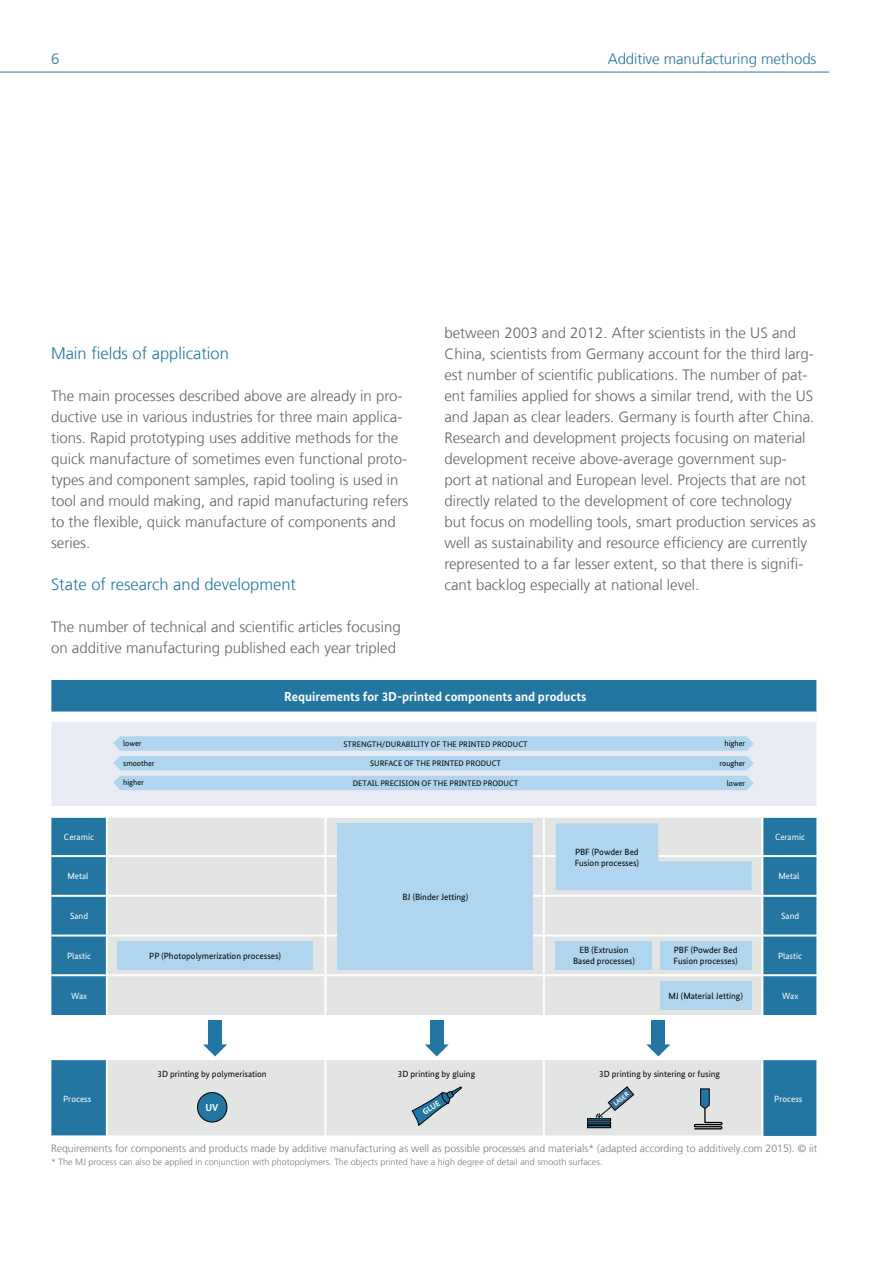
<style>
.page{position:relative;width:893px;height:1263px;background:#fff}
.page>*{position:absolute;margin:0;border:0;box-sizing:border-box;transform-origin:0 0}
.t1{font:300 16.5px "Frutiger LT Com";color:#2376a2}
.t2{font:300 15px/21px "Frutiger LT Com";color:#646567}
.t3{font:300 15px "Frutiger LT Com";letter-spacing:-.005em;color:#2376a2}
.t4{font:700 13.05px "Bundes Sans";color:#fff}
.bildunterschrift{font:300 10.5px "Frutiger LT Com";color:#7b7c7e}
.t5{font:700 10.05px "Bundes Sans";color:#fff}
.t6{font:9px/10.8px "Bundes Sans";color:#000}
.bildunterschrift-2{font:300 9px "Frutiger LT Com";color:#7b7c7e}
.t7{font:9px "Bundes Sans";color:#fff}
.t8{font:7.95px "Bundes Sans";color:#000}
.t9{font:700 7.95px "Bundes Sans";color:#fff}
.t10{font:700 6.45px "Bundes Sans";color:#fff}
</style>
<div class="page">
<hr style="left:0;top:72px;width:829px;height:1px;background:#2376a2">
<svg style="left:51px;top:680px;width:765px;height:456px;background:#3782aa"></svg>
<svg style="left:51px;top:722px;width:765px;height:85px;background:#e7ebf3"></svg>
<svg style="left:107px;top:818px;width:655px;height:318px;fill:#e3e4e4"></svg>
<hr style="left:51px;top:855px;width:56px;height:2px;background:#fff">
<hr style="left:107px;top:855px;width:218px;height:2px;background:#fff">
<hr style="left:325px;top:855px;width:219px;height:2px;background:#fff">
<hr style="left:51px;top:895px;width:56px;height:2px;background:#fff">
<hr style="left:107px;top:895px;width:218px;height:2px;background:#fff">
<hr style="left:325px;top:895px;width:219px;height:2px;background:#fff">
<hr style="left:51px;top:934px;width:56px;height:2px;background:#fff">
<hr style="left:107px;top:934px;width:218px;height:2px;background:#fff">
<hr style="left:325px;top:934px;width:219px;height:2px;background:#fff">
<hr style="left:51px;top:974px;width:56px;height:2px;background:#fff">
<hr style="left:107px;top:974px;width:218px;height:2px;background:#fff">
<hr style="left:325px;top:974px;width:219px;height:2px;background:#fff">
<hr style="left:51px;top:815px;width:56px;height:3px;background:#fff">
<hr style="left:107px;top:815px;width:218px;height:3px;background:#fff">
<hr style="left:325px;top:815px;width:219px;height:3px;background:#fff">
<hr style="left:544px;top:855px;width:218px;height:2px;background:#fff">
<hr style="left:762px;top:855px;width:54px;height:2px;background:#fff">
<hr style="left:544px;top:895px;width:218px;height:2px;background:#fff">
<hr style="left:762px;top:895px;width:54px;height:2px;background:#fff">
<hr style="left:544px;top:934px;width:218px;height:2px;background:#fff">
<hr style="left:762px;top:934px;width:54px;height:2px;background:#fff">
<hr style="left:544px;top:974px;width:218px;height:2px;background:#fff">
<hr style="left:762px;top:974px;width:54px;height:2px;background:#fff">
<hr style="left:544px;top:815px;width:218px;height:3px;background:#fff">
<hr style="left:762px;top:815px;width:54px;height:3px;background:#fff">
<hr style="left:106px;top:818px;width:2px;height:37px;background:#fff">
<hr style="left:324px;top:818px;width:2px;height:37px;background:#fff">
<hr style="left:543px;top:818px;width:2px;height:37px;background:#fff">
<hr style="left:761px;top:818px;width:2px;height:37px;background:#fff">
<hr style="left:106px;top:857px;width:2px;height:38px;background:#fff">
<hr style="left:324px;top:857px;width:2px;height:38px;background:#fff">
<hr style="left:543px;top:857px;width:2px;height:38px;background:#fff">
<hr style="left:761px;top:857px;width:2px;height:38px;background:#fff">
<hr style="left:106px;top:897px;width:2px;height:37px;background:#fff">
<hr style="left:324px;top:897px;width:2px;height:37px;background:#fff">
<hr style="left:543px;top:897px;width:2px;height:37px;background:#fff">
<hr style="left:761px;top:897px;width:2px;height:37px;background:#fff">
<hr style="left:106px;top:936px;width:2px;height:38px;background:#fff">
<hr style="left:324px;top:936px;width:2px;height:38px;background:#fff">
<hr style="left:543px;top:936px;width:2px;height:38px;background:#fff">
<hr style="left:761px;top:936px;width:2px;height:38px;background:#fff">
<hr style="left:106px;top:976px;width:2px;height:39px;background:#fff">
<hr style="left:324px;top:976px;width:2px;height:39px;background:#fff">
<hr style="left:543px;top:976px;width:2px;height:39px;background:#fff">
<hr style="left:761px;top:976px;width:2px;height:39px;background:#fff">
<hr style="left:106px;top:1060px;width:2px;height:76px;background:#fff">
<hr style="left:324px;top:1060px;width:2px;height:76px;background:#fff">
<hr style="left:543px;top:1060px;width:2px;height:76px;background:#fff">
<hr style="left:761px;top:1060px;width:2px;height:76px;background:#fff">
<div style="left:117px;top:941px;width:196px;height:28px;background:#b0d5ee"></div>
<div style="left:337px;top:823px;width:196px;height:146px;background:#b0d5ee"></div>
<div style="left:556px;top:941px;width:96px;height:28px;background:#b0d5ee"></div>
<div style="left:660px;top:941px;width:92px;height:28px;background:#b0d5ee"></div>
<div style="left:660px;top:982px;width:92px;height:28px;background:#b0d5ee"></div>
<svg style="left:113px;top:736px;width:641px;height:34px;background:#b9d8ee"></svg>
<div style="left:113px;top:776px;width:641px;height:14px;background:#b0d5ee"></div>
<div style="left:197px;top:1092px;width:30px;height:30px;background:#2376a2;border-radius:50%"></div>
<div style="left:197px;top:1092px;width:30px;height:30px;border:1px solid #000;border-radius:50%"></div>
<div style="left:208px;top:1020px;width:14px;height:30px;background:#2376a2"></div>
<svg style="left:203px;top:1044px;width:24px;height:12px"></svg>
<div style="left:430px;top:1020px;width:13px;height:30px;background:#2376a2"></div>
<svg style="left:425px;top:1044px;width:24px;height:12px"></svg>
<div style="left:652px;top:1020px;width:13px;height:30px;background:#2376a2"></div>
<svg style="left:646px;top:1044px;width:24px;height:12px"></svg>
<svg style="left:412px;top:1087px;width:50px;height:39px;background:#a4b8c3"></svg>
<div style="left:587px;top:1125px;width:24px;height:3px;border:1px solid #000204"></div>
<svg style="left:596px;top:1086px;width:38px;height:32px"></svg>
<svg style="left:693px;top:1089px;width:31px;height:41px"></svg>
<div style="left:51px;top:807px;width:765px;height:10px;background:#fff"></div>
<div style="left:51px;top:711px;width:765px;height:11px;background:#fff"></div>
<svg style="left:556px;top:823px;width:196px;height:67px;background:#bed9eb"></svg>
<p class="t3" style="left:51px;top:50px;width:10px">6</p>
<p class="t3" style="left:608px;top:50px;width:210px">Additive manufacturing methods</p>
<p class="t1" style="left:51px;top:344px;width:179px">Main fields of application</p>
<p class="t2" style="left:51px;top:386px;width:359px">The main processes described above are already in pro&shy;ductive use in various industries for three main applica&shy;tions. Rapid prototyping uses additive methods for the quick manufacture of sometimes even functional proto&shy;types and component samples, rapid tooling is used in tool and mould making, and rapid manufacturing refers to the flexible, quick manufacture of components and series.</p>
<p class="t1" style="left:51px;top:575px;width:247px">State of research and development</p>
<p class="t2" style="left:51px;top:617px;width:351px">The number of technical and scientific articles focusing on additive manufacturing published each year tripled</p>
<p class="t2" style="left:444px;top:323px;width:373px">between 2003 and 2012. After scientists in the US and China, scientists from Germany account for the third larg&shy;est number of scientific publications. The number of pat&shy;ent families applied for shows a similar trend, with the US and Japan as clear leaders. Germany is fourth after China.<br>Research and development projects focusing on material development receive above-average government sup&shy;port at national and European level. Projects that are not directly related to the development of core technology but focus on modelling tools, smart production services as well as sustainability and resource efficiency are currently represented to a far lesser extent, so that there is signifi&shy;cant backlog especially at national level.</p>
<p class="t8" style="left:123px;top:738px;width:20px">lower</p>
<p class="t8" style="left:123px;top:758px;width:33px">smoother</p>
<p class="t8" style="left:123px;top:778px;width:22px">higher</p>
<p class="t4" style="left:284px;top:689px;width:304px">Requirements for 3D-printed components and products</p>
<p class="t8" style="left:344px;top:739px;width:186px">STRENGTH/DURABILITY OF THE PRINTED PRODUCT</p>
<p class="t8" style="left:370px;top:759px;width:132px">SURFACE OF THE PRINTED PRODUCT</p>
<p class="t8" style="left:353px;top:778px;width:167px">DETAIL PRECISION OF THE PRINTED PRODUCT</p>
<p class="t8" style="left:725px;top:739px;width:22px">higher</p>
<p class="t8" style="left:719px;top:759px;width:27px">rougher</p>
<p class="t8" style="left:727px;top:778px;width:20px">lower</p>
<p class="t7" style="left:64px;top:831px;width:32px">Ceramic</p>
<p class="t7" style="left:775px;top:831px;width:32px">Ceramic</p>
<p class="t7" style="left:67px;top:871px;width:23px">Metal</p>
<p class="t7" style="left:778px;top:871px;width:23px">Metal</p>
<p class="t7" style="left:70px;top:910px;width:20px">Sand</p>
<p class="t7" style="left:781px;top:910px;width:20px">Sand</p>
<p class="t7" style="left:67px;top:950px;width:26px">Plastic</p>
<p class="t7" style="left:778px;top:950px;width:26px">Plastic</p>
<p class="t7" style="left:71px;top:990px;width:18px">Wax</p>
<p class="t7" style="left:782px;top:990px;width:18px">Wax</p>
<p class="t6" style="left:575px;top:846px;width:66px">PBF (Powder Bed<br>Fusion processes)</p>
<p class="t6" style="left:402px;top:891px;width:67px">BJ (Binder Jetting)</p>
<p class="t6" style="left:573px;top:945px;width:63px;text-align:center">EB (Extrusion<br>Based processes)</p>
<p class="t6" style="left:673px;top:945px;width:66px">PBF (Powder Bed<br>Fusion processes)</p>
<p class="t6" style="left:668px;top:991px;width:76px">MJ (Material Jetting)</p>
<p class="t6" style="left:149px;top:950px;width:133px">PP (Photopolymerization processes)</p>
<p class="t6" style="left:158px;top:1069px;width:111px">3D printing by polymerisation</p>
<p class="t6" style="left:398px;top:1069px;width:79px">3D printing by gluing</p>
<p class="t6" style="left:599px;top:1069px;width:122px">3D printing by sintering or fusing</p>
<p class="t10" style="left:612px;top:1101px;width:19px;rotate:-40deg">LASER</p>
<p class="t7" style="left:63px;top:1093px;width:30px">Process</p>
<p class="t7" style="left:774px;top:1093px;width:30px">Process</p>
<p class="t5" style="left:205px;top:1101px;width:14px">UV</p>
<p class="t9" style="left:421px;top:1108px;width:20px;rotate:-32deg">GLUE</p>
<p class="bildunterschrift" style="left:51px;top:1142px;width:768px">Requirements for components and products made by additive manufacturing as well as possible processes and materials* (adapted according to additively.com 2015). © iit</p>
<p class="bildunterschrift-2" style="left:51px;top:1157px;width:553px">* The MJ process can also be applied in conjunction with photopolymers. The objects printed have a high degree of detail and smooth surfaces.</p>
</div>
